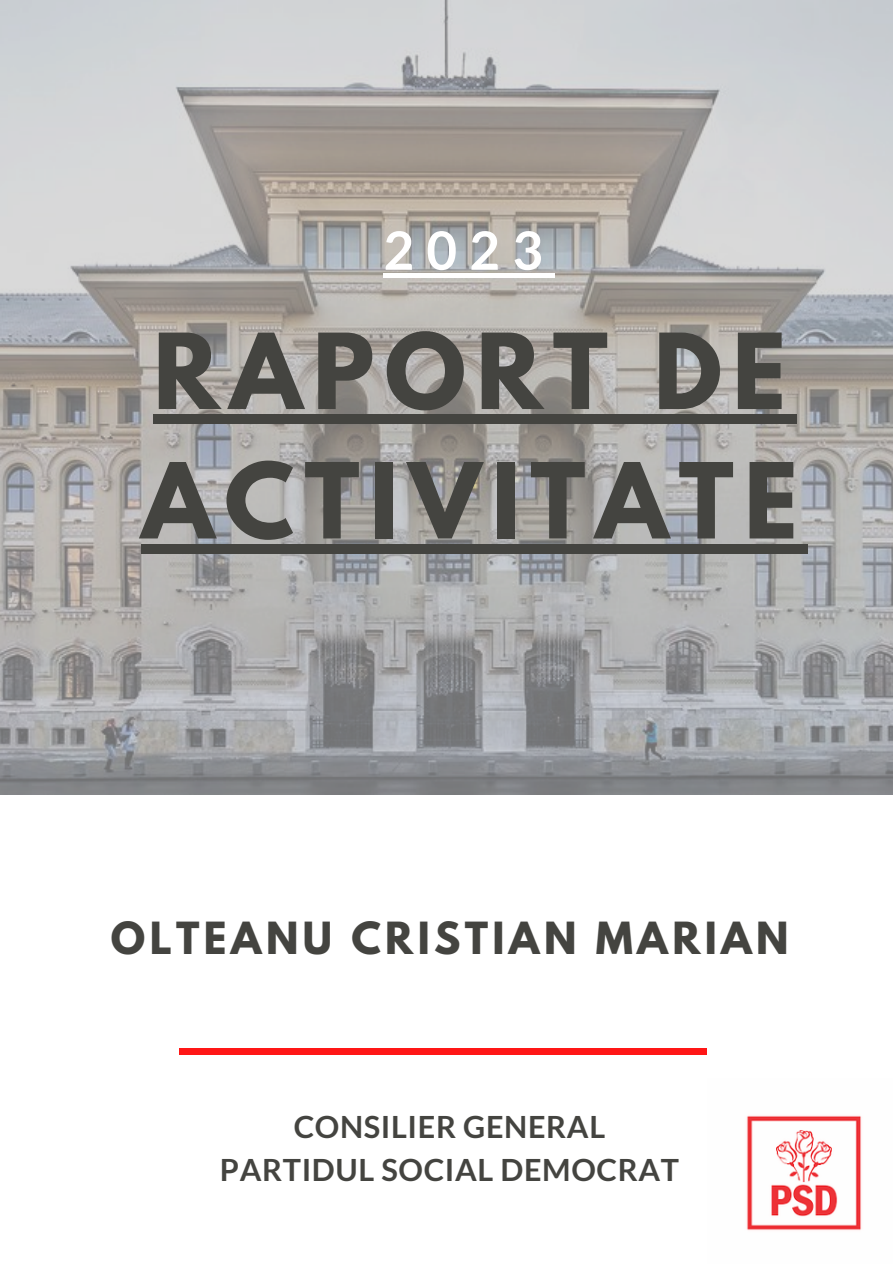
<style>
.page{position:relative;width:893px;height:1264px;background:#fff}
.page>*{position:absolute;margin:0;border:0;box-sizing:border-box;transform-origin:0 0}
.t1{font:700 92.7px/129.3px "League Spartan";letter-spacing:.11em;color:#444440}
.t2{font:700 52.95px "Lato";color:#fff}
.t3{font:700 39.3px "League Spartan";letter-spacing:.11em;color:#444440}
.t4{font:700 30.6px "Lato";letter-spacing:.02em;color:#444440}
</style>
<div class="page">
<img style="left:0;top:0;width:892px;height:794px">
<div style="left:179px;top:1048px;width:528px;height:6px;background:#ff1616"></div>
<img style="left:746px;top:1115px;width:116px;height:116px">
<div style="left:153px;top:414px;width:643px;height:9px;background:#444440"></div>
<div style="left:141px;top:544px;width:666px;height:9px;background:#444440"></div>
<div style="left:383px;top:273px;width:172px;height:5px;background:#fff"></div>
<p class="t2" style="left:383px;top:217px;width:161px">2023</p>
<p class="t1" style="left:141px;top:319px;width:657px">RAPORT DE<br>ACTIVITATE</p>
<h3 class="t3" style="left:111px;top:918px;width:679px">OLTEANU CRISTIAN MARIAN</h3>
<h2 class="t4" style="left:294px;top:1107px;width:313px">CONSILIER GENERAL</h2>
<h1 class="t4" style="left:220px;top:1150px;width:460px">PARTIDUL SOCIAL DEMOCRAT</h1>
</div>
